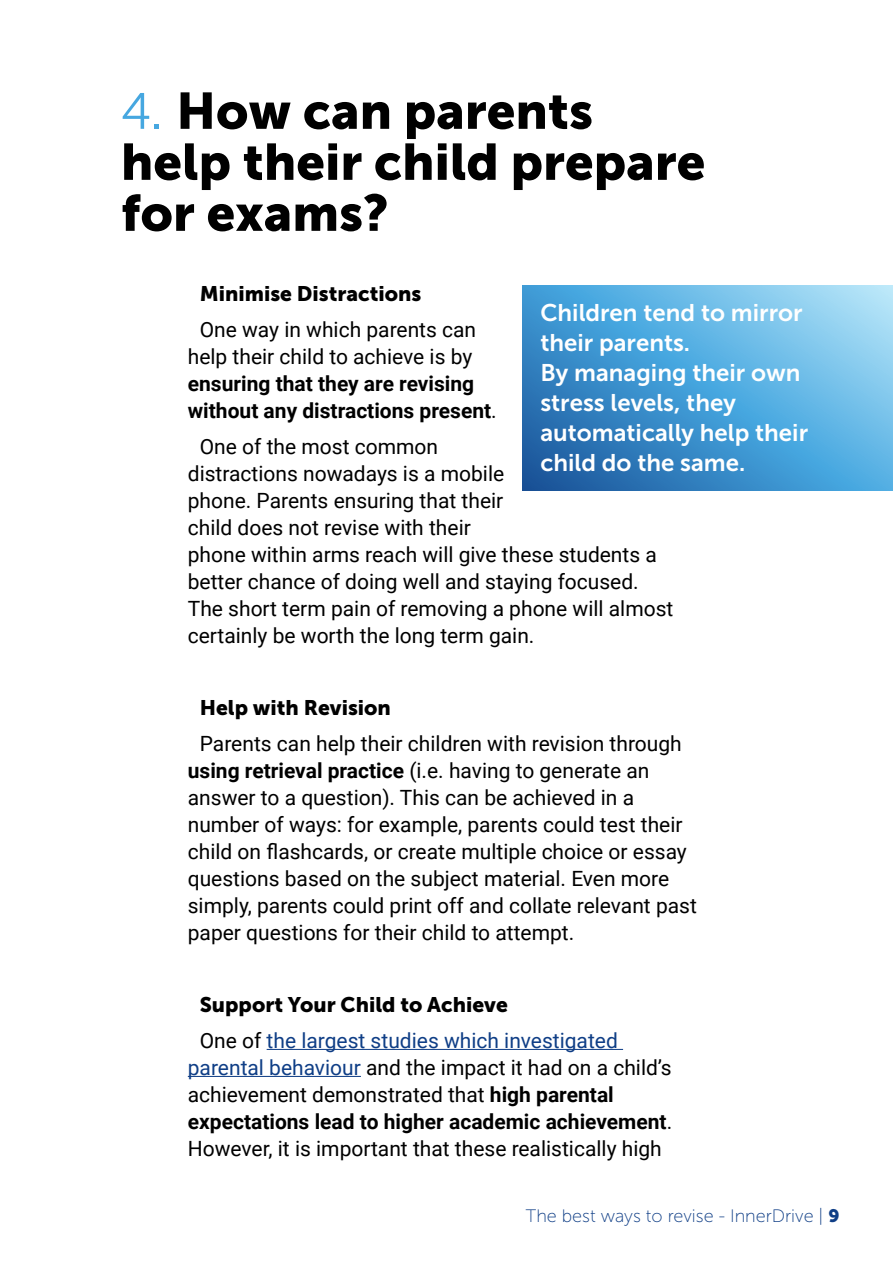
<style>
.page{position:relative;width:893px;height:1263px;background:#fff}
.page>*{position:absolute;margin:0;border:0;box-sizing:border-box;transform-origin:0 0}
.t1{font:51px/51px "Museo Sans 900";color:#000}
.t2{font:24px/30px "Museo Sans 700";color:#fff}
.t3{font:21px/27px "Roboto";color:#000}
.t4{font:21px "Museo Sans 900";color:#000}
.t5{font:700 21px/27px "Roboto";color:#000}
.t6{font:18px "Museo Sans 100";color:#0f3e86}
.s1{font-family:"Museo Sans 300";color:#46a7e0}
.s2{font-weight:400}
.s3{font-weight:700}
.s4{color:#0f3e86}
.s5{font-family:"Museo Sans 900"}
</style>
<div class="page">
<svg style="left:522px;top:285px;width:371px;height:205px;background:#52a2d7"></svg>
<hr style="left:267px;top:1049px;width:356px;height:1px;background:#0f3e86">
<hr style="left:188px;top:1076px;width:173px;height:1px;background:#0f3e86">
<h1 class="t1" style="left:121px;top:85px;width:586px"><span class="s1">4.</span> How can parents help their child prepare for exams?</h1>
<p class="t4" style="left:200px;top:281px;width:223px">Minimise Distractions</p>
<p class="t3" style="left:188px;top:315px;width:290px;text-align:center">One way in which parents can help their child to achieve is by</p>
<p class="t5" style="left:188px;top:369px;width:310px">ensuring that they are revising without any distractions present<span class="s2">.</span></p>
<p class="t3" style="left:188px;top:432px;width:487px;text-indent:12px">One of the most common<br>distractions nowadays is a mobile<br>phone. Parents ensuring that their<br>child does not revise with their<br>phone within arms reach will give these students a better chance of doing well and staying focused.<br>The short term pain of removing a phone will almost certainly be worth the long term gain.</p>
<p class="t2" style="left:540px;top:298px;width:269px">Children tend to mirror their parents.<br>By managing their own stress levels, they automatically help their child do the same.</p>
<p class="t4" style="left:200px;top:696px;width:193px">Help with Revision</p>
<p class="t3" style="left:188px;top:729px;width:511px;text-indent:12px">Parents can help their children with revision through <span class="s3">using retrieval practice</span> (i.e. having to generate an answer to a question). This can be achieved in a number of ways: for example, parents could test their child on flashcards, or create multiple choice or essay questions based on the subject material. Even more simply, parents could print off and collate relevant past paper questions for their child to attempt.</p>
<p class="t4" style="left:200px;top:993px;width:310px">Support Your Child to Achieve</p>
<p class="t3" style="left:188px;top:1026px;width:486px;text-indent:12px">One of <span class="s4">the largest studies which investigated parental behaviour</span> and the impact it had on a child’s achievement demonstrated that <span class="s3">high parental expectations lead to higher academic achievement</span>.<br>However, it is important that these realistically high</p>
<p class="t6" style="left:526px;top:1207px;width:315px">The best ways to revise - InnerDrive | <span class="s5">9</span></p>
</div>
